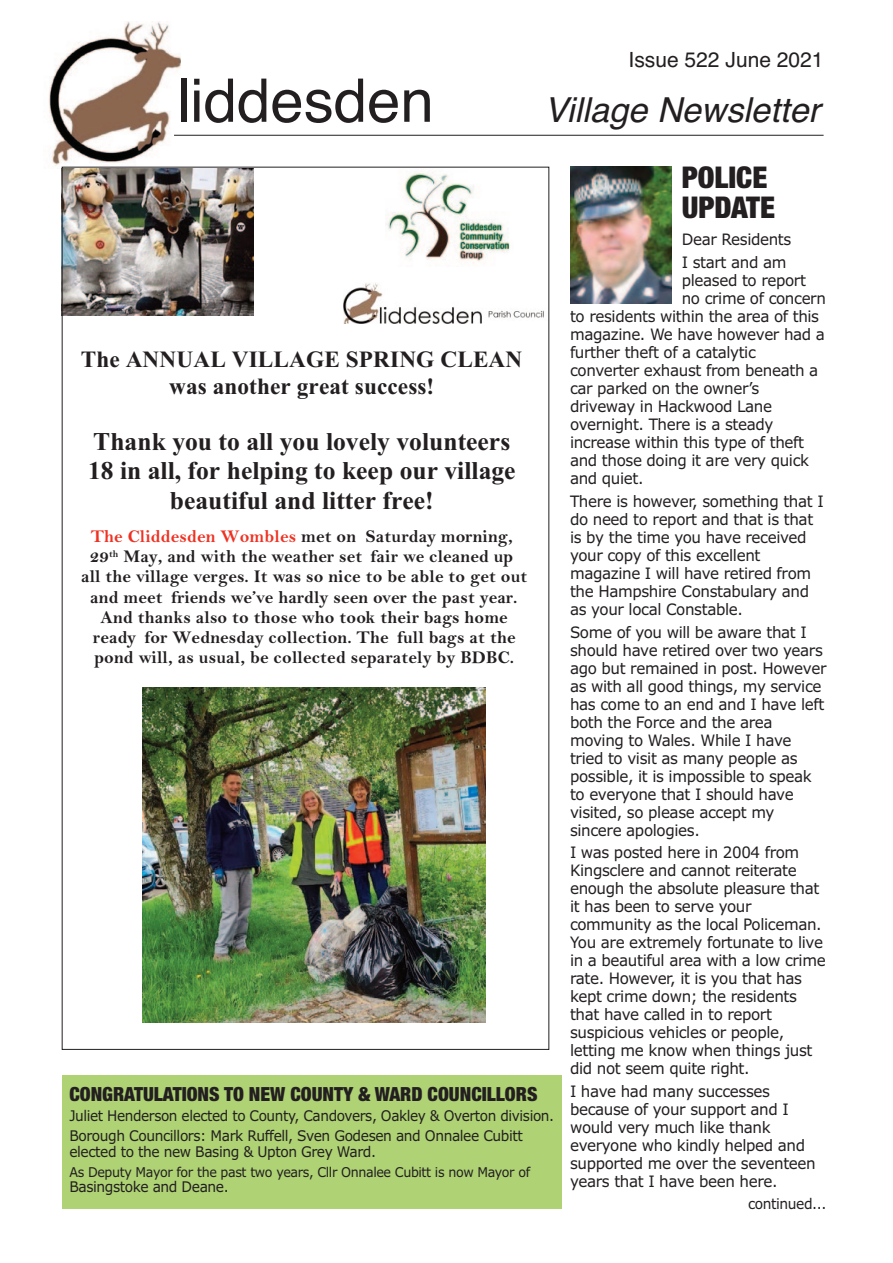
<style>
.page{position:relative;width:893px;height:1263px;background:#fff}
.page>*{position:absolute;margin:0;border:0;box-sizing:border-box;transform-origin:0 0}
.t1{font:60px "Helvetica";color:#231f20}
.t2{font:italic 34.5px "Helvetica";color:#231f20}
.t3{font:900 condensed 30px/30px "Helvetica Neue";color:#231f20}
.t4{font:700 25.65px/29.4px "Times New Roman";color:#231f20;text-align:center}
.t5{font:700 23.25px/26.8px "Times New Roman";letter-spacing:.005em;color:#231f20;text-align:center}
.t6{font:21px "Helvetica";color:#231f20}
.t7{font:900 condensed 19.5px "Helvetica Neue";color:#231f20}
.t8{font:18px/20.1px "Bell MT Bold";letter-spacing:.005em;color:#231f20;text-align:center}
.t9{font:15.75px/18px "Verdana";letter-spacing:-.025em;color:#231f20;scale:.96 1}
.t10{font:14.7px/15.8px "Verdana";letter-spacing:-.03em;color:#231f20;scale:.94 1}
.t11{font:14.7px "Verdana";letter-spacing:-.03em;color:#231f20;scale:.93 1}
.t12{font:13.5px "Verdana";letter-spacing:-.03em;color:#231f20;scale:.94 1}
.s1{color:#ef3122}
</style>
<div class="page">
<img style="left:142px;top:688px;width:343px;height:334px">
<img style="left:570px;top:167px;width:101px;height:136px">
<img style="left:48px;top:22px;width:132px;height:147px">
<hr style="left:174px;top:135px;width:650px;height:1px;background:#231f20">
<img style="left:64px;top:169px;width:189px;height:147px">
<img style="left:386px;top:172px;width:124px;height:92px">
<img style="left:343px;top:283px;width:201px;height:40px">
<div style="left:62px;top:1076px;width:499px;height:133px;background:#aed274"></div>
<p class="t1" style="left:177px;top:79px;width:258px">liddesden</p>
<p class="t6" style="left:629px;top:52px;width:196px">Issue 522 June 2021</p>
<p class="t2" style="left:544px;top:97px;width:277px">Village Newsletter</p>
<p class="t5" style="left:81px;top:348px;width:443px">The ANNUAL VILLAGE SPRING CLEAN was another great success!</p>
<p class="t4" style="left:88px;top:429px;width:429px">Thank you to all you lovely volunteers<br>18 in all, for helping to keep our village beautiful and litter free!</p>
<p class="t8" style="left:81px;top:528px;width:448px"><span class="s1">The Cliddesden Wombles</span> met on Saturday morning, 29<sup>th</sup> May, and with the weather set fair we cleaned up all the village verges. It was so nice to be able to get out and meet friends we’ve hardly seen over the past year.<br>And thanks also to those who took their bags home ready for Wednesday collection. The full bags at the pond will, as usual, be collected separately by BDBC.</p>
<p class="t7" style="left:69px;top:1083px;width:470px">CONGRATULATIONS TO NEW COUNTY &amp; WARD COUNCILLORS</p>
<p class="t11" style="left:69px;top:1110px;width:523px">Juliet Henderson elected to County, Candovers, Oakley &amp; Overton division.</p>
<p class="t10" style="left:69px;top:1129px;width:484px">Borough Councillors: Mark Ruffell, Sven Godesen and Onnalee Cubitt elected to the new Basing &amp; Upton Grey Ward.</p>
<p class="t12" style="left:69px;top:1166px;width:492px">As Deputy Mayor for the past two years, Cllr Onnalee Cubitt is now Mayor of</p>
<p class="t10" style="left:69px;top:1180px;width:171px">Basingstoke and Deane.</p>
<p class="t3" style="left:682px;top:163px;width:95px">POLICE<br>UPDATE</p>
<p class="t9" style="left:682px;top:231px;width:116px">Dear Residents</p>
<p class="t9" style="left:682px;top:254px;width:110px">I start and am</p>
<p class="t9" style="left:682px;top:272px;width:131px">pleased to report</p>
<p class="t9" style="left:682px;top:290px;width:152px">no crime of concern</p>
<p class="t9" style="left:570px;top:308px;width:261px">to residents within the area of this</p>
<p class="t9" style="left:570px;top:326px;width:267px">magazine. We have however had a</p>
<p class="t9" style="left:570px;top:344px;width:195px">further theft of a catalytic</p>
<p class="t9" style="left:570px;top:362px;width:260px">converter exhaust from beneath a</p>
<p class="t9" style="left:570px;top:380px;width:199px">car parked on the owner’s</p>
<p class="t9" style="left:570px;top:398px;width:212px">driveway in Hackwood Lane</p>
<p class="t9" style="left:570px;top:416px;width:213px">overnight. There is a steady</p>
<p class="t9" style="left:570px;top:434px;width:245px">increase within this type of theft</p>
<p class="t9" style="left:570px;top:452px;width:251px">and those doing it are very quick</p>
<p class="t9" style="left:570px;top:470px;width:78px">and quiet.</p>
<p class="t9" style="left:570px;top:493px;width:266px">There is however, something that I do need to report and that is that is by the time you have received your copy of this excellent magazine I will have retired from the Hampshire Constabulary and as your local Constable.</p>
<p class="t9" style="left:570px;top:624px;width:269px">Some of you will be aware that I should have retired over two years ago but remained in post. However as with all good things, my service has come to an end and I have left both the Force and the area moving to Wales. While I have tried to visit as many people as possible, it is impossible to speak to everyone that I should have visited, so please accept my sincere apologies.</p>
<p class="t9" style="left:570px;top:845px;width:268px">I was posted here in 2004 from<br>Kingsclere and cannot reiterate enough the absolute pleasure that it has been to serve your community as the local Policeman.<br>You are extremely fortunate to live in a beautiful area with a low crime rate. However, it is you that has kept crime down; the residents that have called in to report suspicious vehicles or people, letting me know when things just did not seem quite right.</p>
<p class="t9" style="left:570px;top:1084px;width:257px">I have had many successes because of your support and I would very much like thank everyone who kindly helped and supported me over the seventeen years that I have been here.</p>
<p class="t10" style="left:748px;top:1197px;width:85px">continued...</p>
</div>
